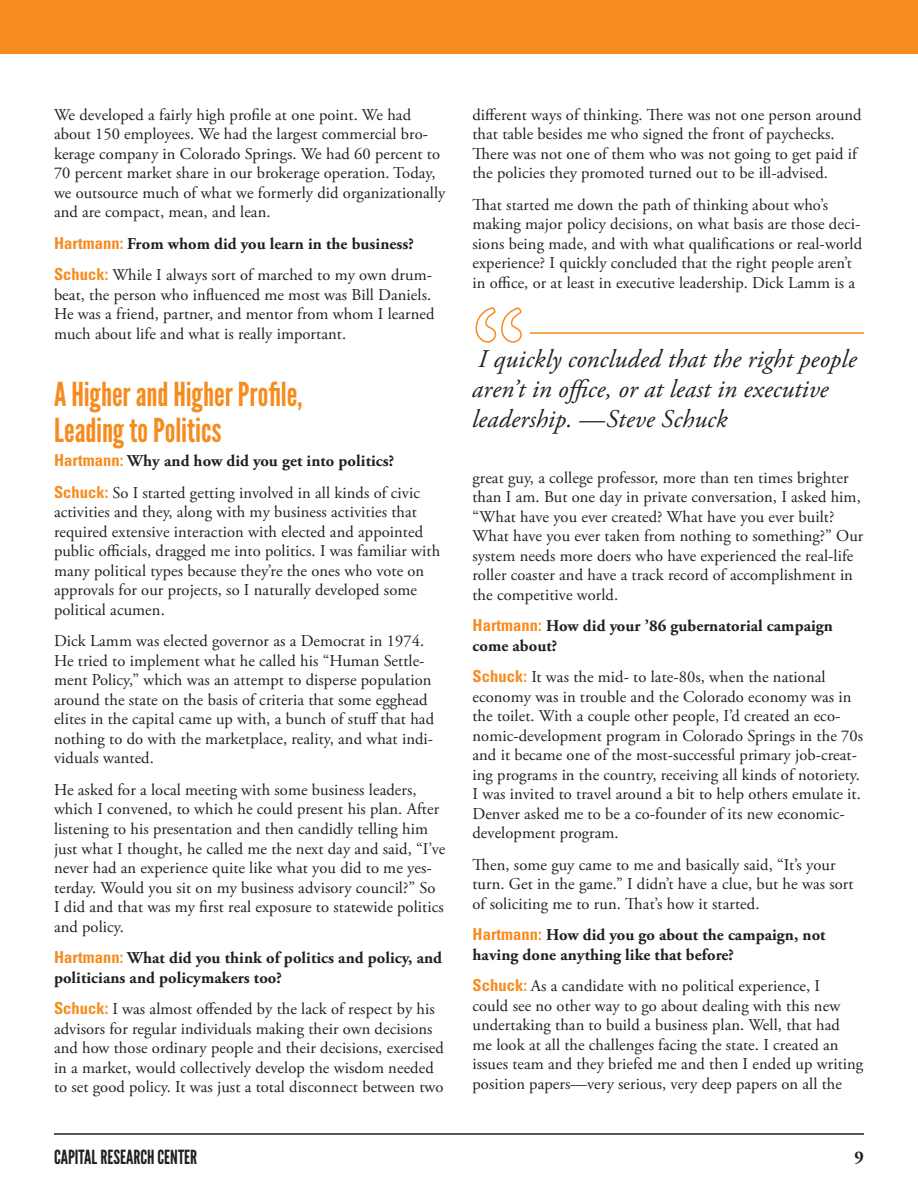
<style>
.page{position:relative;width:918px;height:1188px;background:#fff}
.page>*{position:absolute;margin:0;border:0;box-sizing:border-box;transform-origin:0 0}
.Subhead_24_Yellow{font:33px/36px "League Gothic";letter-spacing:-.005em;color:#f68c1f}
.Quote_Yellow{font:italic 25.5px/30px "Adobe Garamond Pro";letter-spacing:.005em;color:#231f20}
.t1{font:19.5px "League Gothic";color:#231f20}
.t2{font:700 18px "Adobe Garamond Pro";color:#231f20}
.Body_11_13{font:16.5px/19.5px "Adobe Garamond Pro";letter-spacing:.005em;color:#231f20}
.Body_11_13-2{font:700 16.5px/19.5px "Adobe Garamond Pro";letter-spacing:.005em;color:#231f20}
.s1{font-family:"Univers";font-stretch:condensed;color:#f68c1f}
.s2{font-family:"Univers";font-weight:700;font-stretch:condensed;color:#f68c1f}
</style>
<div class="page">
<hr style="left:54px;top:1133px;width:810px;height:2px;background:#231f20">
<div style="left:0;top:0;width:918px;height:54px;background:#f68c1f"></div>
<hr style="left:472px;top:332px;width:392px;height:2px;background:#f68c1f">
<div style="left:472px;top:303px;width:58px;height:40px;background:#fff"></div>
<svg style="left:475px;top:307px;width:47px;height:36px"></svg>
<p class="Body_11_13" style="left:54px;top:106px;width:393px">We developed a fairly high profile at one point. We had about 150 employees. We had the largest commercial bro&shy;kerage company in Colorado Springs. We had 60 percent to 70 percent market share in our brokerage operation. Today, we outsource much of what we formerly did organizationally and are compact, mean, and lean.</p>
<p class="Body_11_13-2" style="left:54px;top:234px;width:362px"><span class="s1">Hartmann:</span> From whom did you learn in the business?</p>
<p class="Body_11_13" style="left:54px;top:266px;width:382px"><span class="s2">Schuck:</span> While I always sort of marched to my own drum&shy;beat, the person who influenced me most was Bill Daniels.<br>He was a friend, partner, and mentor from whom I learned much about life and what is really important.</p>
<p class="Subhead_24_Yellow" style="left:54px;top:377px;width:250px">A Higher and Higher Profile,<br>Leading to Politics</p>
<p class="Body_11_13-2" style="left:54px;top:452px;width:342px"><span class="s1">Hartmann:</span> Why and how did you get into politics?</p>
<p class="Body_11_13" style="left:54px;top:484px;width:388px"><span class="s2">Schuck:</span> So I started getting involved in all kinds of civic activities and they, along with my business activities that required extensive interaction with elected and appointed public officials, dragged me into politics. I was familiar with many political types because they’re the ones who vote on approvals for our projects, so I naturally developed some political acumen.</p>
<p class="Body_11_13" style="left:54px;top:632px;width:382px">Dick Lamm was elected governor as a Democrat in 1974.<br>He tried to implement what he called his “Human Settle&shy;ment Policy,” which was an attempt to disperse population around the state on the basis of criteria that some egghead elites in the capital came up with, a bunch of stuff that had nothing to do with the marketplace, reality, and what indi&shy;viduals wanted.</p>
<p class="Body_11_13" style="left:54px;top:781px;width:393px">He asked for a local meeting with some business leaders, which I convened, to which he could present his plan. After listening to his presentation and then candidly telling him just what I thought, he called me the next day and said, “I’ve never had an experience quite like what you did to me yes&shy;terday. Would you sit on my business advisory council?” So<br>I did and that was my first real exposure to statewide politics and policy.</p>
<p class="Body_11_13-2" style="left:54px;top:948px;width:390px"><span class="s1">Hartmann:</span> What did you think of politics and policy, and politicians and policymakers too?</p>
<p class="Body_11_13" style="left:54px;top:1000px;width:391px"><span class="s2">Schuck:</span> I was almost offended by the lack of respect by his advisors for regular individuals making their own decisions and how those ordinary people and their decisions, exercised in a market, would collectively develop the wisdom needed to set good policy. It was just a total disconnect between two</p>
<p class="Body_11_13" style="left:473px;top:105px;width:391px">different ways of thinking. There was not one person around that table besides me who signed the front of paychecks.<br>There was not one of them who was not going to get paid if the policies they promoted turned out to be ill-advised.</p>
<p class="Body_11_13" style="left:473px;top:195px;width:391px">That started me down the path of thinking about who’s making major policy decisions, on what basis are those deci&shy;sions being made, and with what qualifications or real-world experience? I quickly concluded that the right people aren’t in office, or at least in executive leadership. Dick Lamm is a</p>
<p class="Quote_Yellow" style="left:472px;top:344px;width:386px">I quickly concluded that the right people aren’t in office, or at least in executive leadership. —Steve Schuck</p>
<p class="Body_11_13" style="left:473px;top:469px;width:392px">great guy, a college professor, more than ten times brighter than I am. But one day in private conversation, I asked him, “What have you ever created? What have you ever built?<br>What have you ever taken from nothing to something?” Our system needs more doers who have experienced the real-life roller coaster and have a track record of accomplishment in the competitive world.</p>
<p class="Body_11_13-2" style="left:473px;top:617px;width:362px"><span class="s1">Hartmann:</span> How did your ’86 gubernatorial campaign come about?</p>
<p class="Body_11_13" style="left:473px;top:668px;width:392px"><span class="s2">Schuck:</span> It was the mid- to late-80s, when the national economy was in trouble and the Colorado economy was in the toilet. With a couple other people, I’d created an eco&shy;nomic-development program in Colorado Springs in the 70s and it became one of the most-successful primary job-creat&shy;ing programs in the country, receiving all kinds of notoriety.<br>I was invited to travel around a bit to help others emulate it.<br>Denver asked me to be a co-founder of its new economic&shy;development program.</p>
<p class="Body_11_13" style="left:473px;top:856px;width:383px">Then, some guy came to me and basically said, “It’s your turn. Get in the game.” I didn’t have a clue, but he was sort of soliciting me to run. That’s how it started.</p>
<p class="Body_11_13-2" style="left:473px;top:926px;width:355px"><span class="s1">Hartmann:</span> How did you go about the campaign, not having done anything like that before?</p>
<p class="Body_11_13" style="left:473px;top:977px;width:392px"><span class="s2">Schuck:</span> As a candidate with no political experience, I<br>could see no other way to go about dealing with this new undertaking than to build a business plan. Well, that had me look at all the challenges facing the state. I created an issues team and they briefed me and then I ended up writing position papers—very serious, very deep papers on all the</p>
<p class="t1" style="left:54px;top:1146px;width:145px">CAPITAL RESEARCH CENTER</p>
<p class="t2" style="left:855px;top:1147px;width:11px">9</p>
</div>
